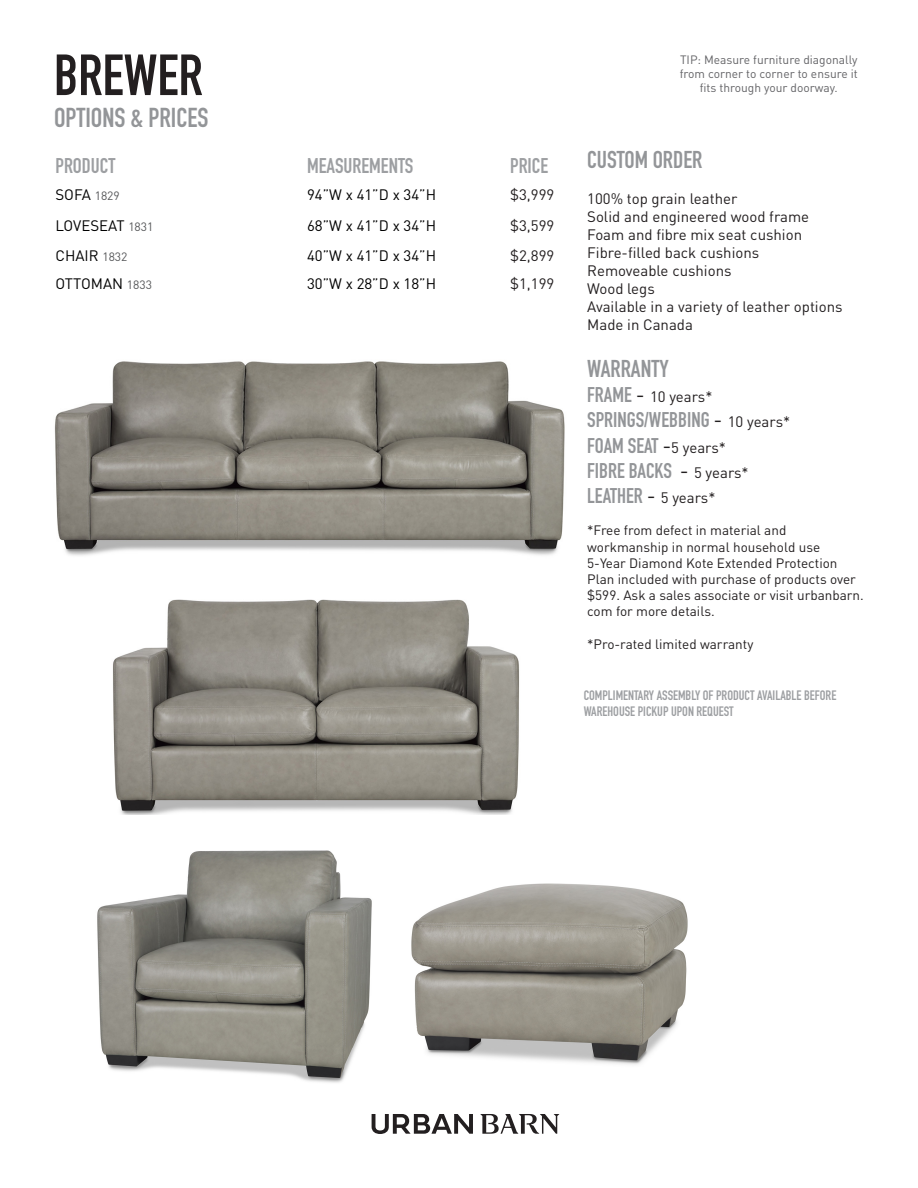
<style>
.page{position:relative;width:918px;height:1188px;background:#fff}
.page>*{position:absolute;margin:0;border:0;box-sizing:border-box;transform-origin:0 0}
.t1{font:57px "DIN Engschrift Std";color:#231f20}
.t2{font:27px "DIN Engschrift Std";color:#939598}
.t3{font:24px "DIN Engschrift Std";color:#939598}
.t4{font:21px "DIN Engschrift Std";color:#939598}
.t5{font:21px "DIN Engschrift Std";color:#9d9fa2}
.t6{font:15px "DINOT";color:#231f20}
.t7{font:15px "DINOT";color:#000}
.t8{font:13.5px/16.2px "DINOT";color:#231f20}
.t9{font:13.5px/16.2px "DIN Engschrift Std";color:#9d9fa2}
.t10{font:12px/14.4px "DINOT";color:#636366;text-align:center}
.s1{font-size:12px;color:#57585a}
.s2{font-family:"DIN Engschrift Std";font-size:21px;color:#939598}
.s3{font-size:21px}
.s4{font-family:"DINOT";color:#231f20}
.s5{font-family:"DINOT";font-size:15px;color:#231f20}
</style>
<div class="page">
<img style="left:54px;top:361px;width:511px;height:195px">
<img style="left:113px;top:599px;width:407px;height:216px">
<img style="left:97px;top:850px;width:275px;height:233px">
<img style="left:411px;top:883px;width:277px;height:182px">
<svg style="left:372px;top:1114px;width:101px;height:20px"></svg>
<svg style="left:480px;top:1114px;width:79px;height:20px"></svg>
<p class="t1" style="left:54px;top:42px;width:150px">BREWER</p>
<p class="t2" style="left:54px;top:101px;width:156px">OPTIONS &amp; PRICES</p>
<p class="t5" style="left:56px;top:153px;width:61px">PRODUCT</p>
<p class="t5" style="left:307px;top:153px;width:108px">MEASUREMENTS</p>
<p class="t5" style="left:510px;top:153px;width:40px">PRICE</p>
<p class="t7" style="left:56px;top:185px;width:66px">SOFA <span class="s1">1829</span></p>
<p class="t7" style="left:307px;top:185px;width:131px">94”W x 41”D x 34”H</p>
<p class="t6" style="left:510px;top:185px;width:46px">$3,999</p>
<p class="t7" style="left:56px;top:215px;width:99px">LOVESEAT <span class="s1">1831</span></p>
<p class="t7" style="left:307px;top:215px;width:131px">68”W x 41”D x 34”H</p>
<p class="t6" style="left:510px;top:215px;width:46px">$3,599</p>
<p class="t7" style="left:56px;top:246px;width:74px">CHAIR <span class="s1">1832</span></p>
<p class="t7" style="left:307px;top:246px;width:131px">40”W x 41”D x 34”H</p>
<p class="t6" style="left:510px;top:246px;width:46px">$2,899</p>
<p class="t7" style="left:56px;top:274px;width:98px">OTTOMAN <span class="s1">1833</span></p>
<p class="t7" style="left:307px;top:274px;width:131px">30”W x 28”D x 18”H</p>
<p class="t6" style="left:510px;top:274px;width:46px">$1,199</p>
<p class="t10" style="left:680px;top:52px;width:180px">TIP: Measure furniture diagonally from corner to corner to ensure it fits through your doorway.</p>
<p class="t3" style="left:587px;top:146px;width:117px">CUSTOM ORDER</p>
<p class="t6" style="left:587px;top:189px;width:152px">100% top grain leather</p>
<p class="t6" style="left:587px;top:207px;width:223px">Solid and engineered wood frame</p>
<p class="t6" style="left:587px;top:225px;width:216px">Foam and fibre mix seat cushion</p>
<p class="t6" style="left:587px;top:243px;width:174px">Fibre-filled back cushions</p>
<p class="t6" style="left:587px;top:261px;width:146px">Removeable cushions</p>
<p class="t6" style="left:587px;top:279px;width:69px">Wood legs</p>
<p class="t6" style="left:587px;top:297px;width:257px">Available in a variety of leather options</p>
<p class="t6" style="left:587px;top:315px;width:107px">Made in Canada</p>
<p class="t3" style="left:587px;top:355px;width:83px">WARRANTY</p>
<p class="t6" style="left:587px;top:387px;width:127px"><span class="s2">FRAME</span> <span class="s3">-</span> 10 years*</p>
<p class="t4" style="left:587px;top:408px;width:205px">SPRINGS/WEBBING <span class="s4">-</span> <span class="s5">10 years*</span></p>
<p class="t4" style="left:587px;top:433px;width:140px">FOAM SEAT <span class="s4">-</span><span class="s5">5 years*</span></p>
<p class="t4" style="left:587px;top:458px;width:163px">FIBRE BACKS <span class="s4">-</span> <span class="s5">5 years*</span></p>
<p class="t4" style="left:587px;top:483px;width:130px">LEATHER <span class="s4">-</span> <span class="s5">5 years*</span></p>
<p class="t8" style="left:587px;top:522px;width:234px">*Free from defect in material and workmanship in normal household use</p>
<p class="t8" style="left:587px;top:554px;width:278px">5-Year Diamond Kote Extended Protection Plan included with purchase of products over $599. Ask a sales associate or visit urbanbarn. com for more details.</p>
<p class="t8" style="left:587px;top:635px;width:168px">*Pro-rated limited warranty</p>
<p class="t9" style="left:584px;top:687px;width:254px">COMPLIMENTARY ASSEMBLY OF PRODUCT AVAILABLE BEFORE<br>WAREHOUSE PICKUP UPON REQUEST</p>
</div>
